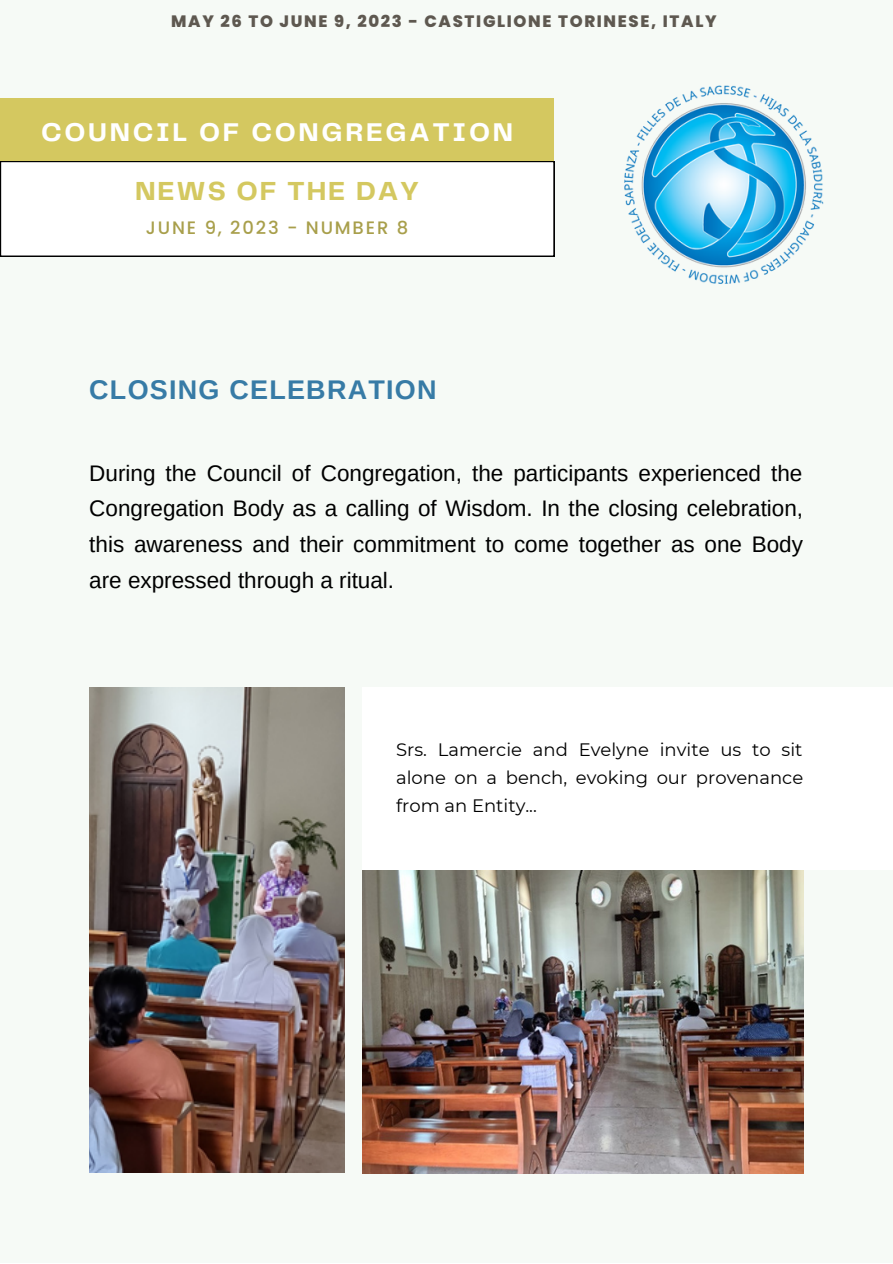
<style>
.page{position:relative;width:893px;height:1264px;background:#fff}
.page>*{position:absolute;margin:0;border:0;box-sizing:border-box;transform-origin:0 0}
.t1{font:700 27.15px "Telegraf";letter-spacing:.07em;color:#d4c860}
.t2{font:700 27px "Arimo";letter-spacing:.045em;color:#377ba6}
.t3{font:700 26.7px "Telegraf";letter-spacing:.1em;color:#fff}
.t4{font:22.5px/36px "Arimo";color:#000;text-align:justify}
.t5{font:18px/28px "Montserrat";color:#000;text-align:justify}
.t6{font:500 18px "Poppins";letter-spacing:.1em;color:#a89f4b}
.t7{font:800 16.5px "Poppins";letter-spacing:.1em;color:#5e5850}
</style>
<div class="page">
<div style="left:0;top:0;width:892px;height:1262px;background:#f6faf6"></div>
<div style="left:0;top:99px;width:553px;height:66px;background:#d4c860"></div>
<img style="left:624px;top:85px;width:200px;height:199px">
<div style="left:0;top:161px;width:554px;height:96px;background:#fff"></div>
<img style="left:89px;top:688px;width:255px;height:484px">
<img style="left:362px;top:870px;width:441px;height:303px">
<div style="left:362px;top:688px;width:530px;height:181px;background:#fff"></div>
<p class="t7" style="left:171px;top:10px;width:547px">MAY 26 TO JUNE 9, 2023 - CASTIGLIONE TORINESE, ITALY</p>
<p class="t3" style="left:41px;top:121px;width:473px">COUNCIL OF CONGREGATION</p>
<p class="t1" style="left:135px;top:179px;width:285px">NEWS OF THE DAY</p>
<p class="t6" style="left:146px;top:215px;width:264px">JUNE 9, 2023 - NUMBER 8</p>
<p class="t2" style="left:89px;top:375px;width:349px">CLOSING CELEBRATION</p>
<p class="t4" style="left:89px;top:454px;width:715px">During the Council of Congregation, the participants experienced the Congregation Body as a calling of Wisdom. In the closing celebration, this awareness and their commitment to come together as one Body are expressed through a ritual.</p>
<p class="t5" style="left:396px;top:735px;width:408px">Srs. Lamercie and Evelyne invite us to sit alone on a bench, evoking our provenance from an Entity...</p>
</div>
